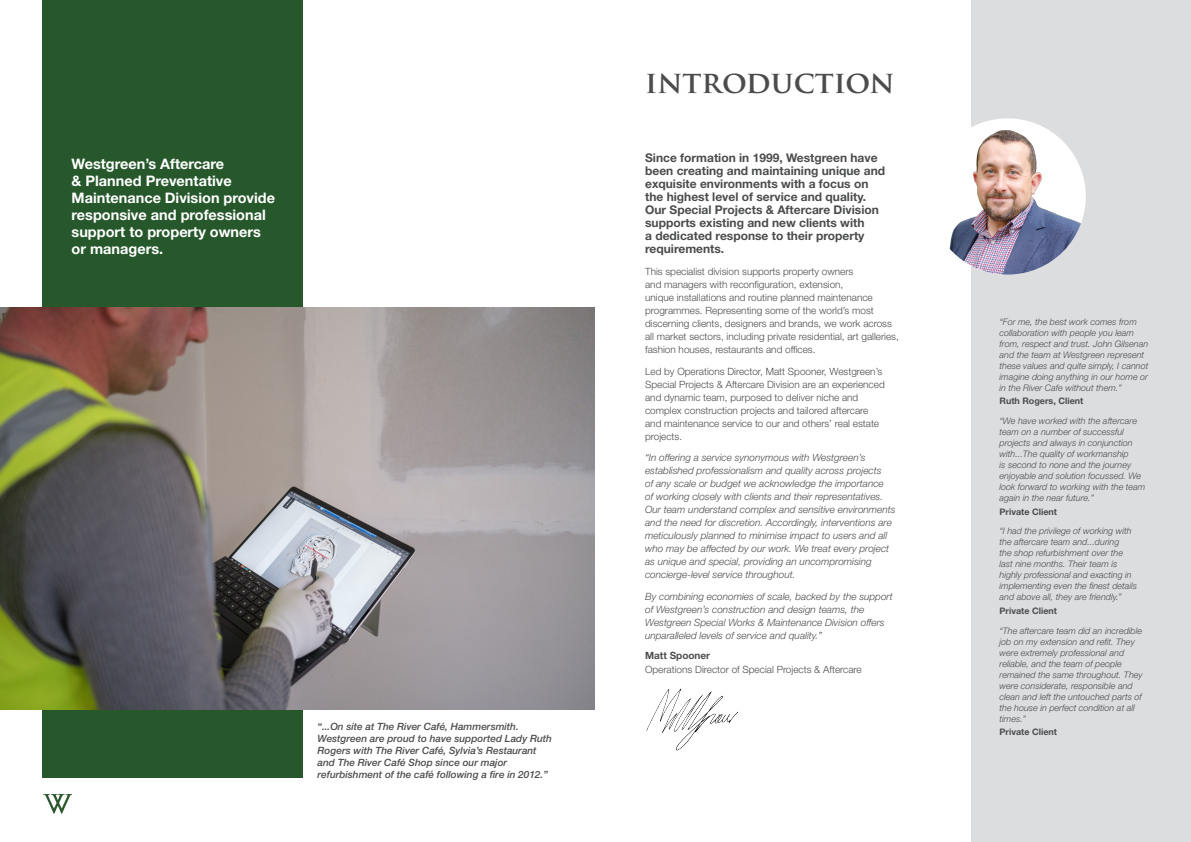
<style>
.page{position:relative;width:1191px;height:842px;background:#fff}
.page>*{position:absolute;margin:0;border:0;box-sizing:border-box;transform-origin:0 0}
.Headline{font:700 30px "Trajan Pro";color:#4b4c4d}
.t1{font:700 14.5px/17px "Helvetica Neue LT Std";color:#fff}
.t2{font:700 12px/13px "Helvetica Neue LT Std";color:#4b4c4d}
.t3{font:italic 300 10px/13px "Helvetica Neue LT Std";color:#4b4c4d}
.t4{font:300 10px/13px "Helvetica Neue LT Std";color:#4b4c4d}
.t5{font:italic 500 10px/12px "Helvetica Neue LT Std";color:#4b4c4d}
.t6{font:700 10px "Helvetica Neue LT Std";color:#4b4c4d}
.t7{font:italic 300 9px/11px "Helvetica Neue LT Std";color:#4b4c4d}
.t8{font:700 9px "Helvetica Neue LT Std";color:#4b4c4d}
</style>
<div class="page">
<img style="left:43px;top:794px;width:29px;height:19px">
<div style="left:971px;top:0;width:220px;height:842px;background:#dcdddf"></div>
<img style="left:929px;top:118px;width:156px;height:157px;border-radius:78px">
<div style="left:43px;top:0;width:260px;height:778px;background:#26582b"></div>
<img style="left:646px;top:688px;width:93px;height:63px">
<img style="left:0;top:307px;width:594px;height:402px">
<p class="t1" style="left:72px;top:155px;width:205px">Westgreen’s Aftercare<br>&amp; Planned Preventative<br>Maintenance Division provide responsive and professional support to property owners or managers.</p>
<p class="t5" style="left:317px;top:720px;width:203px">“...On site at The River Café, Hammersmith.</p>
<p class="t5" style="left:317px;top:732px;width:236px">Westgreen are proud to have supported Lady Ruth Rogers with The River Café, Sylvia’s Restaurant and The River Café Shop since our major refurbishment of the café following a fire in 2012.”</p>
<p class="Headline" style="left:645px;top:64px;width:251px">INTRODUCTION</p>
<p class="t2" style="left:645px;top:151px;width:241px">Since formation in 1999, Westgreen have been creating and maintaining unique and exquisite environments with a focus on the highest level of service and quality.<br>Our Special Projects &amp; Aftercare Division supports existing and new clients with<br>a dedicated response to their property requirements.</p>
<p class="t4" style="left:645px;top:265px;width:255px">This specialist division supports property owners<br>and managers with reconfiguration, extension,<br>unique installations and routine planned maintenance programmes. Representing some of the world’s most discerning clients, designers and brands, we work across all market sectors, including private residential, art galleries, fashion houses, restaurants and offices.</p>
<p class="t4" style="left:645px;top:365px;width:241px">Led by Operations Director, Matt Spooner, Westgreen’s Special Projects &amp; Aftercare Division are an experienced and dynamic team, purposed to deliver niche and complex construction projects and tailored aftercare and maintenance service to our and others’ real estate projects.</p>
<p class="t3" style="left:645px;top:451px;width:252px">“In offering a service synonymous with Westgreen’s established professionalism and quality across projects<br>of any scale or budget we acknowledge the importance<br>of working closely with clients and their representatives.<br>Our team understand complex and sensitive environments and the need for discretion. Accordingly, interventions are meticulously planned to minimise impact to users and all who may be affected by our work. We treat every project as unique and special, providing an uncompromising concierge-level service throughout.</p>
<p class="t3" style="left:645px;top:590px;width:249px">By combining economies of scale, backed by the support of Westgreen’s construction and design teams, the Westgreen Special Works &amp; Maintenance Division offers unparalleled levels of service and quality.”</p>
<p class="t6" style="left:645px;top:650px;width:67px">Matt Spooner</p>
<p class="t4" style="left:645px;top:662px;width:218px">Operations Director of Special Projects &amp; Aftercare</p>
<p class="t7" style="left:999px;top:316px;width:150px">“For me, the best work comes from collaboration with people you learn from, respect and trust. John Gilsenan and the team at Westgreen represent these values and quite simply, I cannot imagine doing anything in our home or in the River Cafe without them.”</p>
<p class="t8" style="left:999px;top:396px;width:85px">Ruth Rogers, Client</p>
<p class="t7" style="left:999px;top:415px;width:147px">“We have worked with the aftercare team on a number of successful projects and always in conjunction with...The quality of workmanship<br>is second to none and the journey enjoyable and solution focussed. We look forward to working with the team again in the near future.”</p>
<p class="t8" style="left:999px;top:506px;width:59px">Private Client</p>
<p class="t7" style="left:999px;top:525px;width:139px">“I had the privilege of working with the aftercare team and...during<br>the shop refurbishment over the last nine months. Their team is highly professional and exacting in implementing even the finest details and above all, they are friendly.”</p>
<p class="t8" style="left:999px;top:605px;width:59px">Private Client</p>
<p class="t7" style="left:999px;top:625px;width:145px">“The aftercare team did an incredible job on my extension and refit. They were extremely professional and reliable, and the team of people remained the same throughout. They were considerate, responsible and clean and left the untouched parts of the house in perfect condition at all times.”</p>
<p class="t8" style="left:999px;top:727px;width:59px">Private Client</p>
</div>
